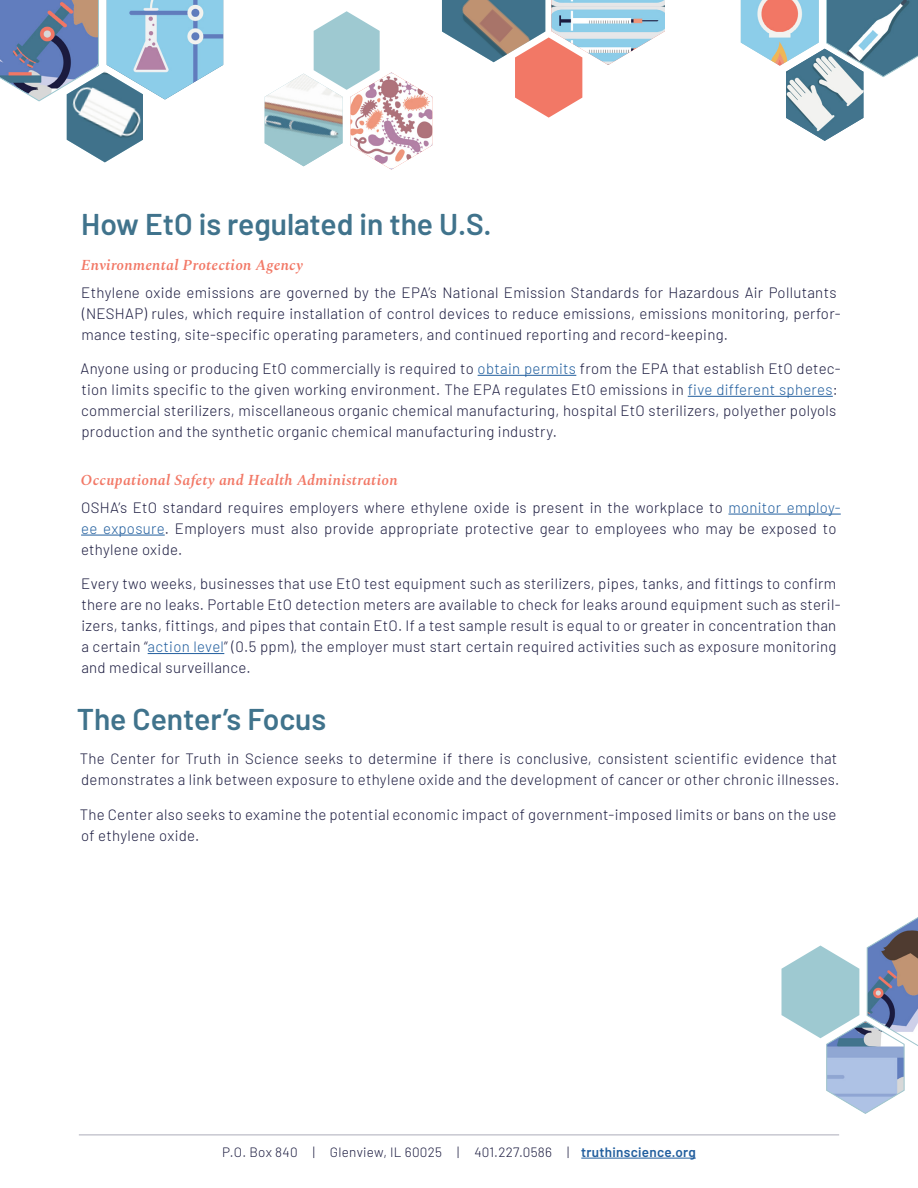
<style>
.page{position:relative;width:918px;height:1188px;background:#fff}
.page>*{position:absolute;margin:0;border:0;box-sizing:border-box;transform-origin:0 0}
.t1{font:600 30px "Barlow";color:#40738c}
.t2{font:300 15px/21px "Barlow";letter-spacing:.02em;color:#1c1c40}
.t3{font:italic 600 15px "Spectral";letter-spacing:.02em;color:#f27866}
.t4{font:300 13.5px "Barlow";letter-spacing:.02em;color:#1c1c40}
.s1{color:#215e9e}
.s2{font-weight:600;color:#215e9e}
</style>
<div class="page">
<hr style="left:79px;top:1134px;width:760px;height:2px;background:#606079">
<svg style="left:0;top:0;width:223px;height:140px"></svg>
<img style="left:67px;top:72px;width:76px;height:90px">
<svg style="left:303px;top:11px;width:129px;height:159px"></svg>
<img style="left:265px;top:74px;width:78px;height:92px">
<svg style="left:741px;top:0;width:177px;height:141px"></svg>
<svg style="left:782px;top:917px;width:136px;height:197px"></svg>
<svg style="left:442px;top:0;width:141px;height:118px"></svg>
<img style="left:551px;top:0;width:114px;height:65px">
<hr style="left:478px;top:375px;width:98px;height:1px;background:#215e9e">
<hr style="left:688px;top:396px;width:145px;height:1px;background:#215e9e">
<hr style="left:728px;top:514px;width:113px;height:1px;background:#215e9e">
<hr style="left:81px;top:535px;width:84px;height:1px;background:#215e9e">
<hr style="left:148px;top:653px;width:76px;height:1px;background:#215e9e">
<hr style="left:581px;top:1158px;width:115px;height:1px;background:#215e9e">
<h1 class="t1" style="left:81px;top:203px;width:412px">How EtO is regulated in the U.S.</h1>
<p class="t3" style="left:81px;top:254px;width:223px">Environmental Protection Agency</p>
<p class="t2" style="left:81px;top:281px;width:761px">Ethylene oxide emissions are governed by the EPA’s National Emission Standards for Hazardous Air Pollutants (NESHAP) rules, which require installation of control devices to reduce emissions, emissions monitoring, perfor&shy;mance testing, site-specific operating parameters, and continued reporting and record-keeping.</p>
<p class="t2" style="left:81px;top:357px;width:762px">Anyone using or producing EtO commercially is required to <span class="s1">obtain permits</span> from the EPA that establish EtO detec&shy;tion limits specific to the given working environment. The EPA regulates EtO emissions in <span class="s1">five different spheres</span>: commercial sterilizers, miscellaneous organic chemical manufacturing, hospital EtO sterilizers, polyether polyols production and the synthetic organic chemical manufacturing industry.</p>
<p class="t3" style="left:81px;top:469px;width:318px">Occupational Safety and Health Administration</p>
<p class="t2" style="left:81px;top:496px;width:761px">OSHA’s EtO standard requires employers where ethylene oxide is present in the workplace to <span class="s1">monitor employ&shy;ee exposure</span>. Employers must also provide appropriate protective gear to employees who may be exposed to ethylene oxide.</p>
<p class="t2" style="left:81px;top:572px;width:761px">Every two weeks, businesses that use EtO test equipment such as sterilizers, pipes, tanks, and fittings to confirm there are no leaks. Portable EtO detection meters are available to check for leaks around equipment such as steril&shy;izers, tanks, fittings, and pipes that contain EtO. If a test sample result is equal to or greater in concentration than a certain “<span class="s1">action level</span>” (0.5 ppm), the employer must start certain required activities such as exposure monitoring and medical surveillance.</p>
<h1 class="t1" style="left:77px;top:697px;width:251px">The Center’s Focus</h1>
<p class="t2" style="left:80px;top:747px;width:761px">The Center for Truth in Science seeks to determine if there is conclusive, consistent scientific evidence that demonstrates a link between exposure to ethylene oxide and the development of cancer or other chronic illnesses.</p>
<p class="t2" style="left:80px;top:803px;width:758px">The Center also seeks to examine the potential economic impact of government-imposed limits or bans on the use of ethylene oxide.</p>
<p class="t4" style="left:222px;top:1143px;width:475px">P.O. Box 840 | Glenview, IL 60025 | 401.227.0586 | <span class="s2">truthinscience.org</span></p>
</div>
